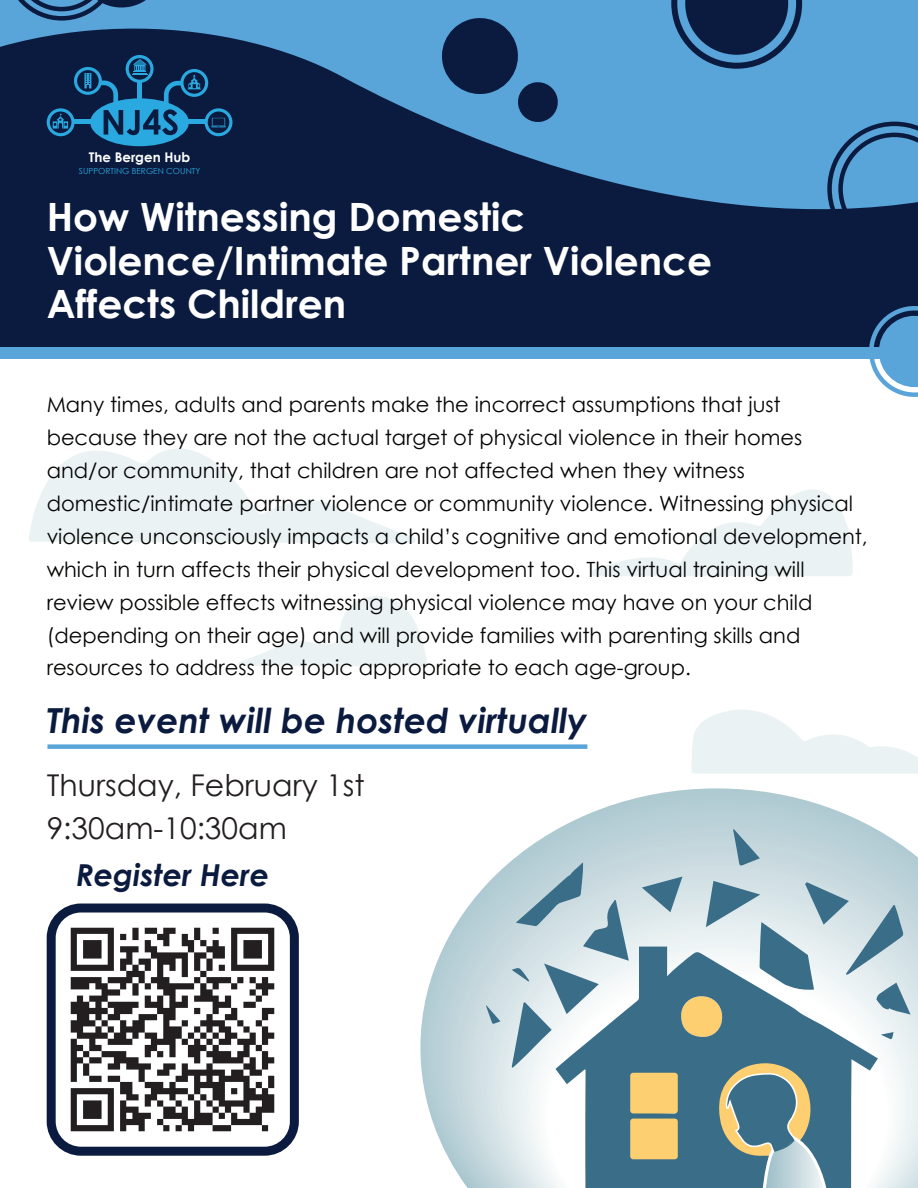
<style>
.page{position:relative;width:918px;height:1188px;background:#fff}
.page>*{position:absolute;margin:0;border:0;box-sizing:border-box;transform-origin:0 0}
.t1{font:700 39px/43.5px "Century Gothic";color:#fff}
.t2{font:italic 700 34.5px "Century Gothic";color:#0b1b3f}
.t3{font:italic 700 30.3px "Century Gothic";color:#0b1b3f}
.t4{font:30px/43.5px "Century Gothic";color:#231f20}
.t5{font:21px/33px "Century Gothic";color:#040503}
.t6{font:700 13.35px "Century Gothic";color:#fdfefe}
.t7{font:8.25px "Century Gothic";color:#2aa9e0}
</style>
<div class="page">
<div style="left:0;top:193px;width:918px;height:166px;background:#59a5d9"></div>
<div style="left:0;top:181px;width:918px;height:166px;background:#0b1b3f"></div>
<svg style="left:238px;top:596px;width:189px;height:70px"></svg>
<svg style="left:592px;top:489px;width:261px;height:87px"></svg>
<svg style="left:29px;top:449px;width:386px;height:94px"></svg>
<div style="left:47px;top:744px;width:540px;height:5px;background:#59a5d9"></div>
<svg style="left:420px;top:788px;width:498px;height:400px"></svg>
<svg style="left:733px;top:829px;width:27px;height:37px"></svg>
<svg style="left:486px;top:1005px;width:14px;height:19px"></svg>
<svg style="left:512px;top:863px;width:117px;height:205px;background:#adc4ce"></svg>
<svg style="left:642px;top:877px;width:269px;height:162px;background:#b8ccd5"></svg>
<svg style="left:555px;top:947px;width:323px;height:241px;fill:#3a6d88"></svg>
<div style="left:630px;top:1119px;width:48px;height:40px;background:#fecf71;border-radius:3px"></div>
<div style="left:630px;top:1073px;width:48px;height:40px;background:#fecf71;border-radius:3px"></div>
<svg style="left:714px;top:1059px;width:119px;height:129px;background:#729093"></svg>
<img style="left:57px;top:914px;width:232px;height:232px">
<div style="left:47px;top:904px;width:252px;height:252px;border:9px solid #0b1b3f;border-radius:30px"></div>
<svg style="left:691px;top:710px;width:227px;height:64px"></svg>
<svg style="left:0;top:0;width:918px;height:210px;background:#366794"></svg>
<svg style="left:47px;top:55px;width:185px;height:91px;background:#14446e"></svg>
<svg style="left:439px;top:15px;width:120px;height:109px;background:#366895"></svg>
<svg style="left:827px;top:122px;width:91px;height:88px;background:#498abb"></svg>
<svg style="left:5px;top:0;width:164px;height:21px;background:#4480b0"></svg>
<svg style="left:671px;top:0;width:131px;height:69px;background:#274d77"></svg>
<svg style="left:869px;top:306px;width:49px;height:91px"></svg>
<p class="t6" style="left:89px;top:147px;width:103px">The Bergen Hub</p>
<p class="t7" style="left:79px;top:165px;width:123px">SUPPORTING BERGEN COUNTY</p>
<h1 class="t1" style="left:47px;top:194px;width:667px">How Witnessing Domestic<br>Violence/Intimate Partner Violence<br>Affects Children</h1>
<p class="t5" style="left:47px;top:387px;width:823px">Many times, adults and parents make the incorrect assumptions that just because they are not the actual target of physical violence in their homes and/or community, that children are not affected when they witness domestic/intimate partner violence or community violence. Witnessing physical violence unconsciously impacts a child’s cognitive and emotional development, which in turn affects their physical development too. This virtual training will review possible effects witnessing physical violence may have on your child (depending on their age) and will provide families with parenting skills and resources to address the topic appropriate to each age-group.</p>
<h2 class="t2" style="left:47px;top:694px;width:542px">This event will be hosted virtually</h2>
<h3 class="t4" style="left:47px;top:763px;width:319px">Thursday, February 1st<br>9:30am-10:30am</h3>
<h3 class="t3" style="left:76px;top:852px;width:195px">Register Here</h3>
</div>
